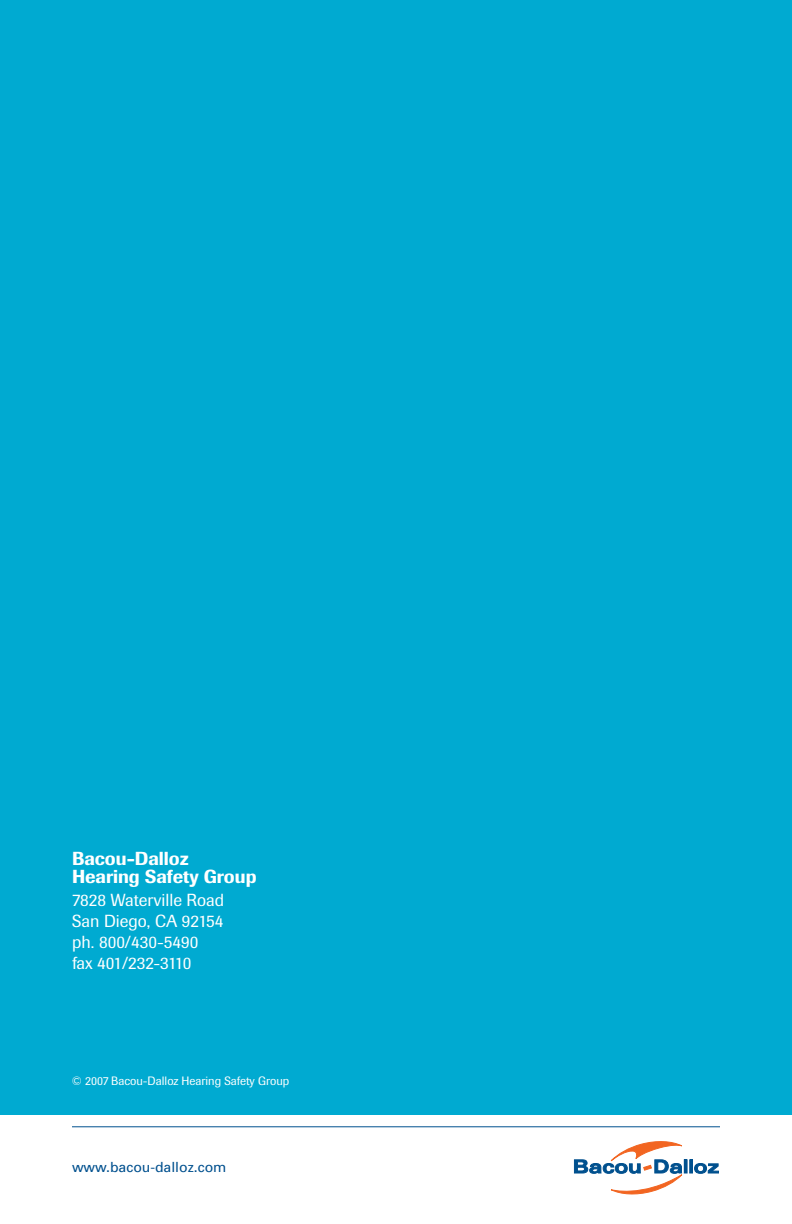
<style>
.page{position:relative;width:792px;height:1224px;background:#fff}
.page>*{position:absolute;margin:0;border:0;box-sizing:border-box;transform-origin:0 0}
.t1{font:500 18.6px/18px "Imago BQ";color:#fff}
.t2{font:17.4px/21px "Imago BQ";color:#fff}
.t3{font:14px "Univers";color:#00508e}
.t4{font:12px "Imago BQ";color:#fff}
</style>
<div class="page">
<div style="left:0;top:0;width:792px;height:1114px;background:#00aad1"></div>
<svg style="left:574px;top:1141px;width:145px;height:54px"></svg>
<hr style="left:72px;top:1126px;width:648px;height:1px;background:#00508e">
<p class="t1" style="left:72px;top:851px;width:186px">Bacou-Dalloz<br>Hearing Safety Group</p>
<p class="t2" style="left:72px;top:891px;width:154px">7828 Waterville Road<br>San Diego, CA 92154 ph. 800/430-5490<br>fax 401/232-3110</p>
<p class="t4" style="left:72px;top:1077px;width:219px">© 2007 Bacou-Dalloz Hearing Safety Group</p>
<p class="t3" style="left:72px;top:1162px;width:156px">www.bacou-dalloz.com</p>
</div>
